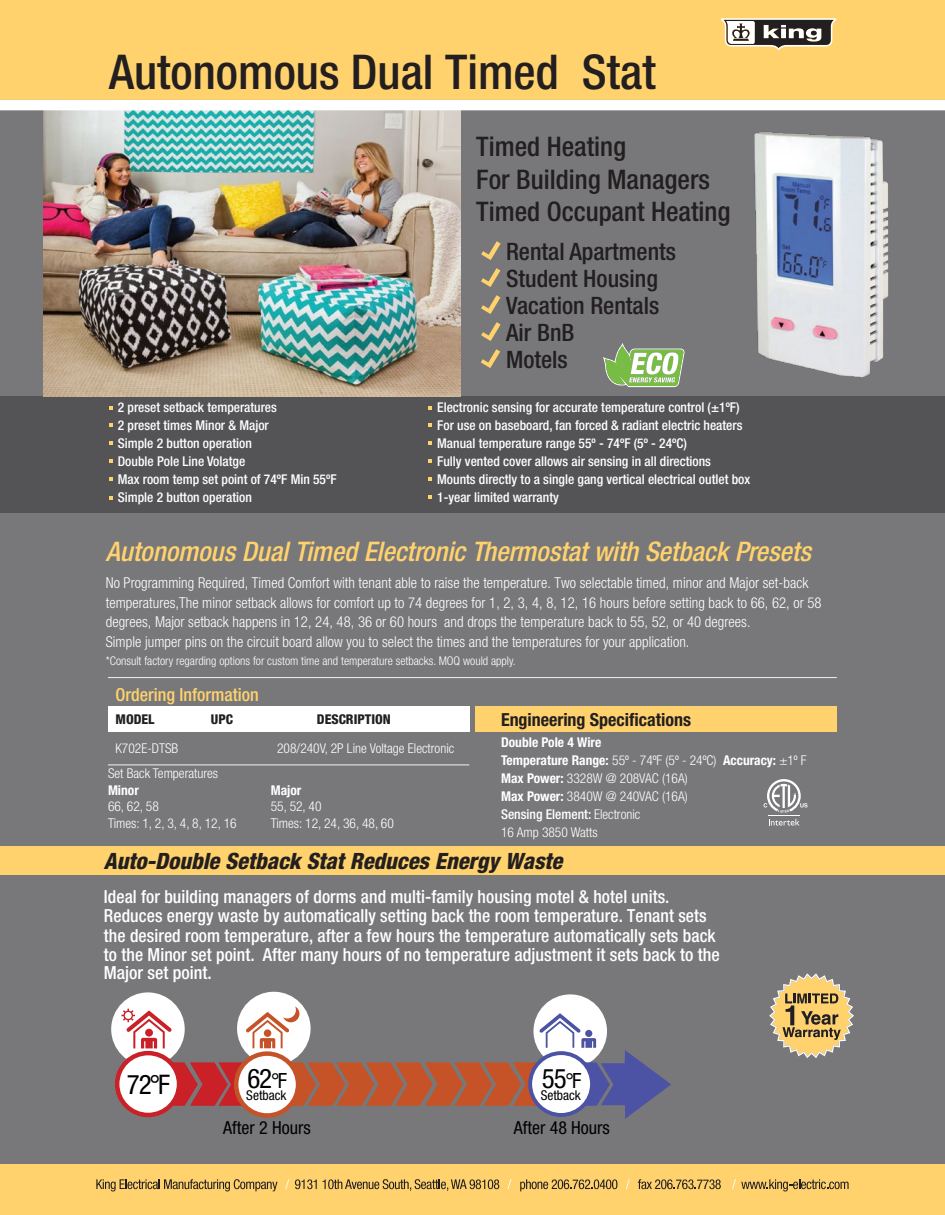
<style>
.page{position:relative;width:945px;height:1215px;background:#78787a}
.page>*{position:absolute;margin:0;border:0;box-sizing:border-box;transform-origin:0 0}
.t1{font:500 condensed 48px "Helvetica Neue LT Std";color:#231f20}
.t2{font:italic 500 condensed 27px "Helvetica Neue LT Std";color:#ffd26d}
.t3{font:500 condensed 27px/32.4px "Helvetica Neue LT Std";color:#231f20}
.t4{font:condensed 27px "Helvetica Neue LT Std";color:#010101}
.t5{font:500 condensed 24px/27px "Helvetica Neue LT Std";color:#231f20}
.t6{font:italic 800 condensed 22.5px "Helvetica Neue LT Std";color:#231f20}
.t7{font:500 condensed 18px/19.2px "Helvetica Neue LT Std";letter-spacing:.005em;color:#fff}
.t8{font:700 condensed 18px "Helvetica Neue LT Std";color:#231f20}
.t9{font:condensed 18px "Helvetica Neue LT Std";color:#010101}
.t10{font:500 condensed 18px "Helvetica Neue LT Std";color:#ffd26d}
.t11{font:300 condensed 15px/19.5px "Helvetica Neue LT Std";letter-spacing:.005em;color:#fff}
.t12{font:500 condensed 13.5px/18px "Helvetica Neue LT Std";color:#fff}
.t13{font:300 condensed 13.5px/18px "Helvetica Neue LT Std";color:#fff}
.t14{font:800 condensed 13.5px "Helvetica Neue LT Std";color:#231f20}
.t15{font:condensed 13.5px "Helvetica Neue LT Std";color:#010101}
.t16{font:700 condensed 13.5px "Helvetica Neue LT Std";color:#fff}
.t17{font:300 condensed 12px "Helvetica Neue LT Std";color:#fff}
.s1{font-weight:700}
.s2{font-weight:500}
.s3{font-size:21px}
</style>
<div class="page">
<div style="left:0;top:1165px;width:945px;height:50px;background:#ffd26d"></div>
<svg style="left:96px;top:1179px;width:181px;height:12px"></svg>
<svg style="left:295px;top:1179px;width:22px;height:10px"></svg>
<svg style="left:323px;top:1179px;width:176px;height:12px"></svg>
<svg style="left:520px;top:1179px;width:97px;height:12px"></svg>
<svg style="left:638px;top:1179px;width:83px;height:10px"></svg>
<svg style="left:285px;top:1179px;width:4px;height:10px"></svg>
<svg style="left:507px;top:1179px;width:4px;height:10px"></svg>
<svg style="left:626px;top:1179px;width:4px;height:10px"></svg>
<svg style="left:732px;top:1179px;width:117px;height:12px"></svg>
<div style="left:0;top:0;width:945px;height:100px;background:#ffd26d"></div>
<svg style="left:721px;top:18px;width:115px;height:32px;background:#988e7b"></svg>
<div style="left:108px;top:706px;width:361px;height:26px;background:#fff"></div>
<hr style="left:108px;top:765px;width:361px;height:1px;background:#f1f1f2">
<div style="left:475px;top:706px;width:362px;height:26px;background:#ffd26d"></div>
<hr style="left:108px;top:677px;width:729px;height:1px;background:#f1f1f2">
<div style="left:0;top:846px;width:945px;height:29px;background:#ffd26d"></div>
<div style="left:0;top:397px;width:945px;height:116px;background:#545457"></div>
<svg style="left:428px;top:406px;width:4px;height:4px"></svg>
<svg style="left:428px;top:423px;width:4px;height:4px"></svg>
<svg style="left:428px;top:441px;width:4px;height:4px"></svg>
<svg style="left:428px;top:459px;width:4px;height:4px"></svg>
<svg style="left:428px;top:477px;width:4px;height:4px"></svg>
<svg style="left:109px;top:406px;width:4px;height:4px"></svg>
<svg style="left:109px;top:423px;width:4px;height:4px"></svg>
<svg style="left:109px;top:441px;width:4px;height:4px"></svg>
<svg style="left:109px;top:459px;width:4px;height:4px"></svg>
<svg style="left:109px;top:477px;width:4px;height:4px"></svg>
<svg style="left:109px;top:496px;width:4px;height:4px"></svg>
<svg style="left:603px;top:343px;width:82px;height:44px"></svg>
<svg style="left:428px;top:495px;width:4px;height:4px"></svg>
<img style="left:44px;top:110px;width:416px;height:287px">
<div style="left:237px;top:992px;width:74px;height:73px;background:#fff;border-radius:50%"></div>
<div style="left:111px;top:992px;width:74px;height:74px;background:#fff;border-radius:50%"></div>
<div style="left:533px;top:994px;width:74px;height:74px;background:#fff;border-radius:50%"></div>
<div style="left:115px;top:1051px;width:66px;height:66px;border:4px solid #ca2027;border-radius:50%"></div>
<svg style="left:121px;top:1006px;width:550px;height:113px"></svg>
<svg style="left:769px;top:973px;width:85px;height:85px"></svg>
<div style="left:0;top:100px;width:945px;height:10px;background:#fff"></div>
<svg style="left:764px;top:779px;width:44px;height:47px"></svg>
<hr style="left:768px;top:815px;width:32px;height:1px;background:#fff">
<svg style="left:481px;top:241px;width:20px;height:19px"></svg>
<svg style="left:481px;top:268px;width:19px;height:19px"></svg>
<svg style="left:481px;top:295px;width:19px;height:19px"></svg>
<svg style="left:481px;top:322px;width:20px;height:19px"></svg>
<img style="left:754px;top:132px;width:135px;height:246px">
<svg style="left:481px;top:349px;width:19px;height:19px"></svg>
<h1 class="t1" style="left:109px;top:43px;width:548px">Autonomous Dual Timed Stat</h1>
<h2 class="t3" style="left:476px;top:130px;width:256px">Timed Heating<br>For Building Managers<br>Timed Occupant Heating</h2>
<p class="t12" style="left:118px;top:398px;width:220px">2 preset setback temperatures<br>2 preset times Minor &amp; Major<br>Simple 2 button operation<br>Double Pole Line Volatge<br>Max room temp set point of 74ºF Min 55ºF<br>Simple 2 button operation</p>
<h3 class="t5" style="left:506px;top:237px;width:172px">Rental Apartments<br>Student Housing<br>Vacation Rentals<br>Air BnB<br>Motels</h3>
<p class="t12" style="left:437px;top:398px;width:314px">Electronic sensing for accurate temperature control (±1ºF)<br>For use on baseboard, fan forced &amp; radiant electric heaters Manual temperature range 55º - 74ºF (5º - 24ºC)<br>Fully vented cover allows air sensing in all directions Mounts directly to a single gang vertical electrical outlet box 1-year limited warranty</p>
<h2 class="t2" style="left:106px;top:535px;width:707px">Autonomous Dual Timed Electronic Thermostat with Setback Presets</h2>
<p class="t11" style="left:106px;top:573px;width:717px">No Programming Required, Timed Comfort with tenant able to raise the temperature. Two selectable timed, minor and Major set-back temperatures,The minor setback allows for comfort up to 74 degrees for 1, 2, 3, 4, 8, 12, 16 hours before setting back to 66, 62, or 58 degrees, Major setback happens in 12, 24, 48, 36 or 60 hours and drops the temperature back to 55, 52, or 40 degrees.<br>Simple jumper pins on the circuit board allow you to select the times and the temperatures for your application.</p>
<p class="t17" style="left:106px;top:654px;width:412px">*Consult factory regarding options for custom time and temperature setbacks. MOQ would apply.</p>
<h3 class="t10" style="left:116px;top:684px;width:145px">Ordering Information</h3>
<h3 class="t8" style="left:501px;top:708px;width:192px">Engineering Specifications</h3>
<p class="t13" style="left:501px;top:733px;width:307px"><span class="s1">Double Pole 4 Wire<br>Temperature Range:</span> 55º - 74ºF (5º - 24ºC) <span class="s1">Accuracy:</span> ±1º F<br><span class="s1">Max Power:</span> 3328W @ 208VAC (16A)<br><span class="s1">Max Power:</span> 3840W @ 240VAC (16A)<br><span class="s2">Sensing Element:</span> Electronic<br>16 Amp 3850 Watts</p>
<h3 class="t6" style="left:104px;top:847px;width:460px">Auto-Double Setback Stat Reduces Energy Waste</h3>
<p class="t14" style="left:116px;top:711px;width:41px">MODEL</p>
<p class="t14" style="left:211px;top:711px;width:24px">UPC</p>
<p class="t14" style="left:317px;top:711px;width:75px">DESCRIPTION</p>
<p class="t13" style="left:116px;top:739px;width:64px">K702E-DTSB</p>
<p class="t13" style="left:277px;top:739px;width:179px">208/240V, 2P Line Voltage Electronic</p>
<p class="t13" style="left:108px;top:765px;width:112px">Set Back Temperatures</p>
<p class="t16" style="left:108px;top:782px;width:32px">Minor</p>
<p class="t16" style="left:271px;top:782px;width:32px">Major</p>
<p class="t13" style="left:108px;top:798px;width:52px">66, 62, 58</p>
<p class="t13" style="left:271px;top:798px;width:52px">55, 52, 40</p>
<p class="t13" style="left:108px;top:814px;width:130px">Times: 1, 2, 3, 4, 8, 12, 16</p>
<p class="t13" style="left:271px;top:814px;width:125px">Times: 12, 24, 36, 48, 60</p>
<p class="t7" style="left:104px;top:886px;width:617px">Ideal for building managers of dorms and multi-family housing motel &amp; hotel units.<br>Reduces energy waste by automatically setting back the room temperature. Tenant sets the desired room temperature, after a few hours the temperature automatically sets back to the Minor set point. After many hours of no temperature adjustment it sets back to the Major set point.</p>
<h2 class="t4" style="left:127px;top:1069px;width:45px">72°F</h2>
<h2 class="t4" style="left:247px;top:1063px;width:41px">62<span class="s3">°F</span></h2>
<p class="t15" style="left:246px;top:1087px;width:42px">Setback</p>
<h2 class="t4" style="left:542px;top:1063px;width:41px">55<span class="s3">°F</span></h2>
<p class="t15" style="left:541px;top:1087px;width:42px">Setback</p>
<h3 class="t9" style="left:223px;top:1118px;width:89px">After 2 Hours</h3>
<h3 class="t9" style="left:514px;top:1118px;width:98px">After 48 Hours</h3>
</div>
